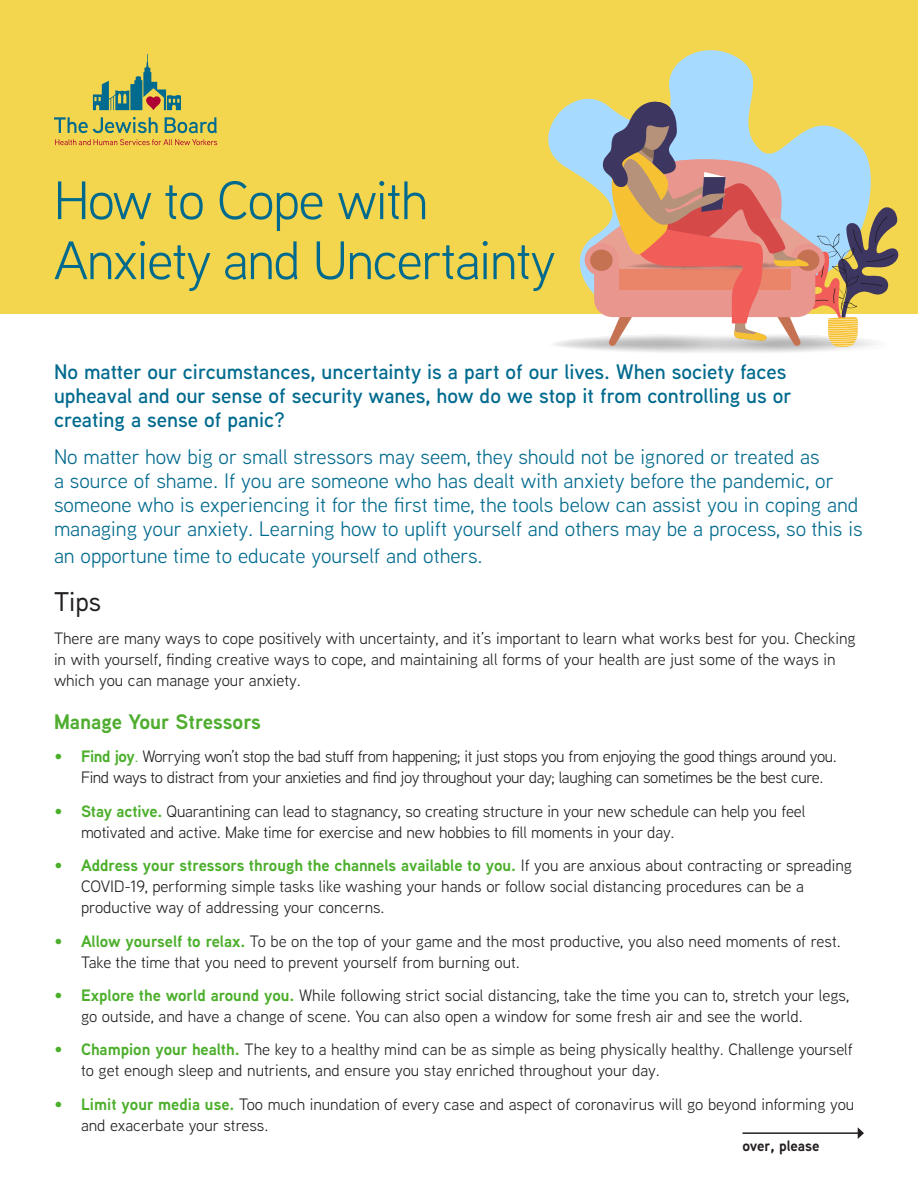
<style>
.page{position:relative;width:918px;height:1188px;background:#fff}
.page>*{position:absolute;margin:0;border:0;box-sizing:border-box;transform-origin:0 0}
.t1{font:54px/60px "Aaux Next";letter-spacing:-.025em;color:#006a8e}
.t2{font:500 27px "Aaux Next";color:#231f20}
.t3{font:21px/24px "Aaux Next";color:#006a8e}
.t4{font:600 21px/24px "Aaux Next";color:#006a8e}
.t5{font:700 21px "Aaux Next";color:#4fad2f}
.t6{font:16.5px/21px "Aaux Next";color:#231f20}
.t7{font:16.5px/21px "Aaux Next";letter-spacing:-.025em;color:#231f20}
.t8{font:700 15px "Aaux Next";color:#231f20}
.s1{font-weight:700;color:#4caf2c}
.s2{color:#4caf2c}
</style>
<div class="page">
<div style="left:0;top:0;width:918px;height:313px;background:#f3d54e"></div>
<hr style="left:742px;top:1132px;width:116px;height:2px;background:#231f20">
<svg style="left:858px;top:1127px;width:6px;height:12px"></svg>
<svg style="left:521px;top:50px;width:232px;height:264px"></svg>
<svg style="left:549px;top:94px;width:350px;height:259px"></svg>
<svg style="left:55px;top:139px;width:162px;height:6px"></svg>
<svg style="left:54px;top:117px;width:104px;height:16px"></svg>
<svg style="left:165px;top:117px;width:52px;height:16px"></svg>
<svg style="left:93px;top:54px;width:88px;height:56px"></svg>
<p class="t1" style="left:54px;top:168px;width:503px">How to Cope with<br>Anxiety and Uncertainty</p>
<p class="t4" style="left:54px;top:359px;width:739px">No matter our circumstances, uncertainty is a part of our lives. When society faces upheaval and our sense of security wanes, how do we stop it from controlling us or creating a sense of panic?</p>
<p class="t3" style="left:54px;top:444px;width:810px">No matter how big or small stressors may seem, they should not be ignored or treated as<br>a source of shame. If you are someone who has dealt with anxiety before the pandemic, or someone who is experiencing it for the first time, the tools below can assist you in coping and managing your anxiety. Learning how to uplift yourself and others may be a process, so this is</p>
<p class="t3" style="left:54px;top:543px;width:430px">an opportune time to educate yourself and others.</p>
<p class="t2" style="left:54px;top:583px;width:49px">Tips</p>
<p class="t6" style="left:54px;top:628px;width:803px">There are many ways to cope positively with uncertainty, and it’s important to learn what works best for you. Checking in with yourself, finding creative ways to cope, and maintaining all forms of your health are just some of the ways in which you can manage your anxiety.</p>
<p class="t5" style="left:54px;top:707px;width:209px">Manage Your Stressors</p>
<p class="t7" style="left:81px;top:745px;width:758px;text-indent:-27px"><span class="s1">• Find joy</span><span class="s2">.</span> Worrying won’t stop the bad stuff from happening; it just stops you from enjoying the good things around you.<br>Find ways to distract from your anxieties and find joy throughout your day; laughing can sometimes be the best cure.</p>
<p class="t6" style="left:81px;top:800px;width:726px;text-indent:-27px"><span class="s1">• Stay active.</span> Quarantining can lead to stagnancy, so creating structure in your new schedule can help you feel motivated and active. Make time for exercise and new hobbies to fill moments in your day.</p>
<p class="t6" style="left:81px;top:854px;width:772px;text-indent:-27px"><span class="s1">• Address your stressors through the channels available to you.</span> If you are anxious about contracting or spreading<br>COVID-19, performing simple tasks like washing your hands or follow social distancing procedures can be a productive way of addressing your concerns.</p>
<p class="t6" style="left:81px;top:930px;width:761px;text-indent:-27px"><span class="s1">• Allow yourself to relax.</span> To be on the top of your game and the most productive, you also need moments of rest.<br>Take the time that you need to prevent yourself from burning out.</p>
<p class="t6" style="left:81px;top:984px;width:770px;text-indent:-27px"><span class="s1">• Explore the world around you.</span> While following strict social distancing, take the time you can to, stretch your legs, go outside, and have a change of scene. You can also open a window for some fresh air and see the world.</p>
<p class="t6" style="left:81px;top:1039px;width:773px;text-indent:-27px"><span class="s1">• Champion your health.</span> The key to a healthy mind can be as simple as being physically healthy. Challenge yourself to get enough sleep and nutrients, and ensure you stay enriched throughout your day.</p>
<p class="t6" style="left:81px;top:1093px;width:775px;text-indent:-27px"><span class="s1">• Limit your media use.</span> Too much inundation of every case and aspect of coronavirus will go beyond informing you and exacerbate your stress.</p>
<p class="t8" style="left:742px;top:1135px;width:79px">over, please</p>
</div>
